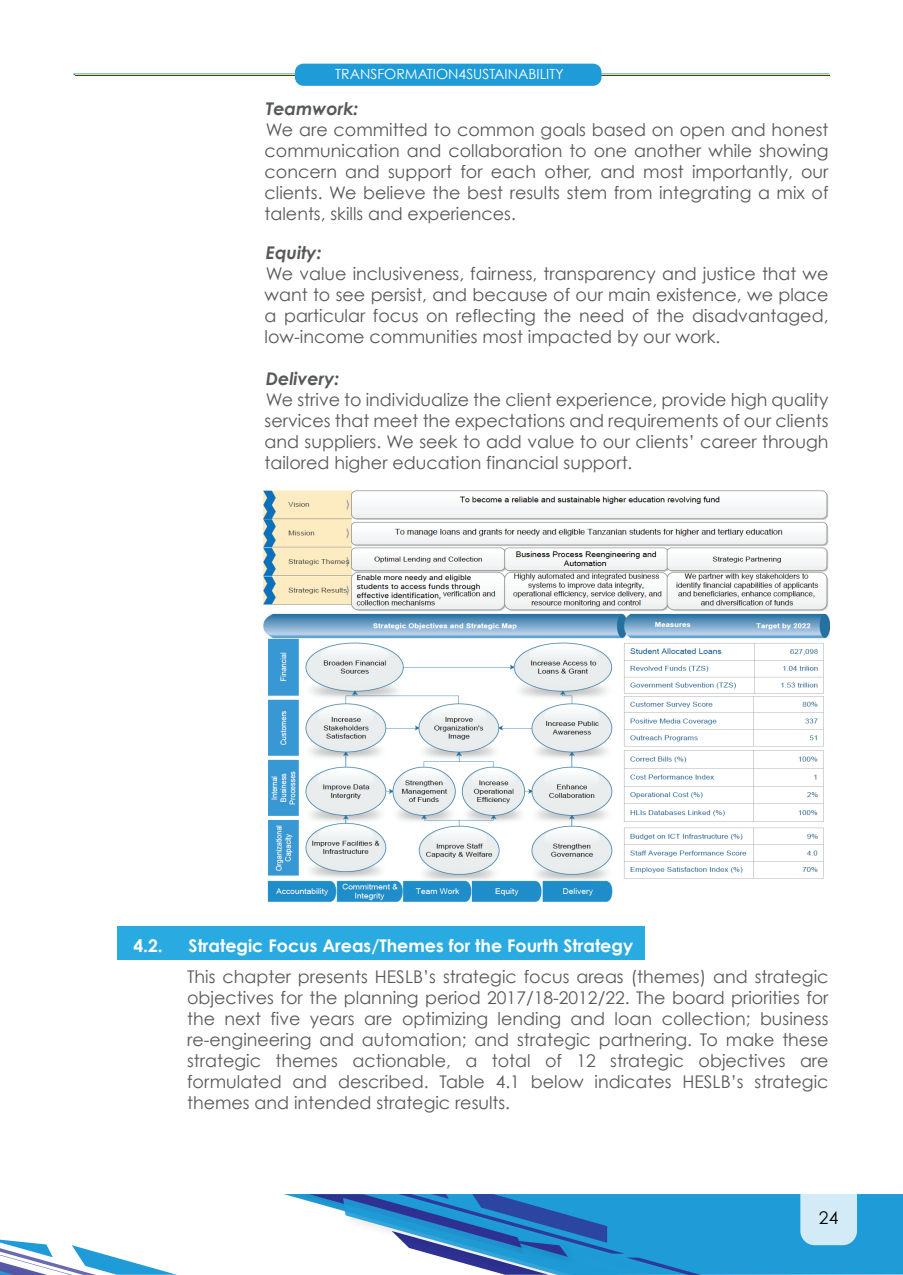
<style>
.page{position:relative;width:903px;height:1275px;background:#fff}
.page>*{position:absolute;margin:0;border:0;box-sizing:border-box;transform-origin:0 0}
.t1{font:17.5px/21px "Century Gothic";color:#57585a;text-align:justify}
.t2{font:17.5px/21px "Century Gothic";color:#58595b;text-align:justify}
.t3{font:700 17.5px "Century Gothic";color:#fff}
.t4{font:italic 700 17.5px "Century Gothic";color:#57585a}
.t5{font:17.5px "Century Gothic";color:#040503}
.t6{font:14px "Century Gothic";color:#fff}
</style>
<div class="page">
<div style="left:717px;top:1194px;width:186px;height:81px;background:#1f9cd8"></div>
<svg style="left:309px;top:1194px;width:408px;height:81px"></svg>
<svg style="left:0;top:1239px;width:177px;height:36px"></svg>
<div style="left:800px;top:1194px;width:57px;height:51px;background:#d2ebf7"></div>
<div style="left:117px;top:926px;width:528px;height:34px;background:#29abe2"></div>
<hr style="left:73px;top:73px;width:756px;height:2px;background:#1f9cd8">
<hr style="left:75px;top:74px;width:754px;height:1px;background:#f7ee1f">
<hr style="left:75px;top:75px;width:754px;height:1px;background:#f7ee1f">
<div style="left:295px;top:64px;width:306px;height:22px;background:#1f9cd8;border-radius:8px"></div>
<img style="left:263px;top:490px;width:566px;height:412px">
<p class="t6" style="left:335px;top:64px;width:230px">TRANSFORMATION4SUSTAINABILITY</p>
<p class="t4" style="left:266px;top:95px;width:94px">Teamwork:</p>
<p class="t1" style="left:265px;top:119px;width:565px">We are committed to common goals based on open and honest communication and collaboration to one another while showing concern and support for each other, and most importantly, our clients. We believe the best results stem from integrating a mix of talents, skills and experiences.</p>
<p class="t4" style="left:266px;top:239px;width:57px">Equity:</p>
<p class="t1" style="left:265px;top:262px;width:565px">We value inclusiveness, fairness, transparency and justice that we want to see persist, and because of our main existence, we place a particular focus on reflecting the need of the disadvantaged, low-income communities most impacted by our work.</p>
<p class="t4" style="left:266px;top:365px;width:75px">Delivery:</p>
<p class="t1" style="left:265px;top:388px;width:565px">We strive to individualize the client experience, provide high quality services that meet the expectations and requirements of our clients and suppliers. We seek to add value to our clients’ career through tailored higher education financial support.</p>
<p class="t3" style="left:133px;top:932px;width:31px">4.2.</p>
<p class="t3" style="left:189px;top:932px;width:446px">Strategic Focus Areas/Themes for the Fourth Strategy</p>
<p class="t2" style="left:187px;top:966px;width:643px">This chapter presents HESLB’s strategic focus areas (themes) and strategic objectives for the planning period 2017/18-2012/22. The board priorities for the next five years are optimizing lending and loan collection; business re-engineering and automation; and strategic partnering. To make these strategic themes actionable, a total of 12 strategic objectives are formulated and described. Table 4.1 below indicates HESLB’s strategic themes and intended strategic results.</p>
<p class="t5" style="left:819px;top:1206px;width:21px">24</p>
</div>
